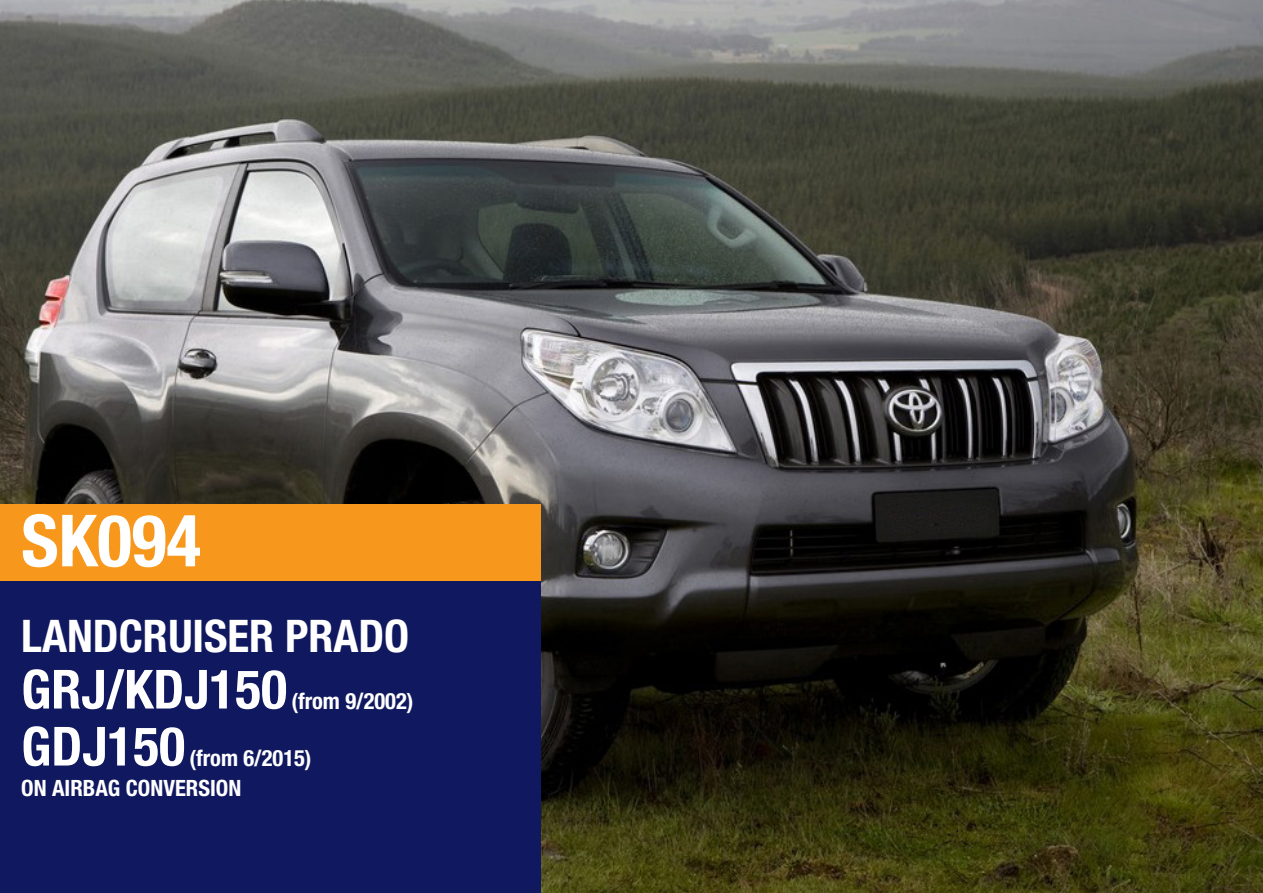
<style>
.page{position:relative;width:1263px;height:893px;background:#fff}
.page>*{position:absolute;margin:0;border:0;box-sizing:border-box;transform-origin:0 0}
.t1{font:700 condensed 72px "Helvetica Neue";color:#fff}
.t2{font:700 condensed 54px "Helvetica Neue";color:#fff}
.t3{font:700 condensed 45px "Helvetica Neue";color:#fff}
.t4{font:700 condensed 22.5px/30px "Helvetica Neue";color:#fff}
</style>
<div class="page">
<img style="left:0;top:0;width:1263px;height:893px">
<div style="left:0;top:581px;width:540px;height:312px;background:#10195f"></div>
<div style="left:0;top:505px;width:540px;height:76px;background:#f7981d"></div>
<p class="t1" style="left:21px;top:497px;width:181px">SK094</p>
<p class="t3" style="left:21px;top:608px;width:390px">LANDCRUISER PRADO</p>
<p class="t2" style="left:21px;top:657px;width:267px">GRJ/KDJ150</p>
<p class="t4" style="left:291px;top:685px;width:124px">(from 9/2002)</p>
<p class="t2" style="left:21px;top:714px;width:165px">GDJ150</p>
<p class="t4" style="left:21px;top:742px;width:292px;text-indent:168px">(from 6/2015)<br>ON AIRBAG CONVERSION</p>
</div>
